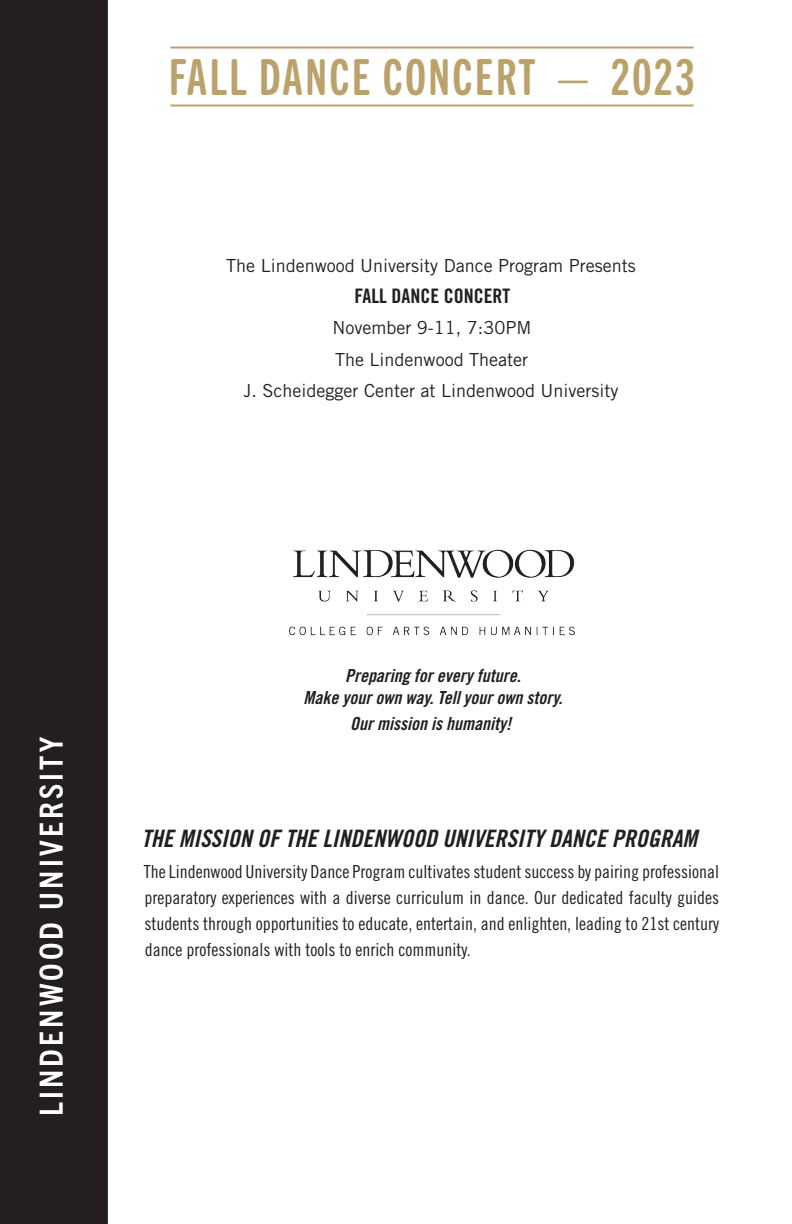
<style>
.page{position:relative;width:792px;height:1224px;background:#fff}
.page>*{position:absolute;margin:0;border:0;box-sizing:border-box;transform-origin:0 0}
.t1{font:50px "Trade Gothic Next SR Pro Bd Cm";letter-spacing:.05em;color:#bba16a}
.t2{font:700 condensed 32px "Trade Gothic Next LT Pro";letter-spacing:.1em;color:#fff}
.Directors_Note{font:24px "Trade Gothic LT Std Bd Cn 20 Obl";color:#231f20}
.Produciton_List{font:20px "Trade Gothic LT Std Bd Cn 20";color:#231f20}
.Directors_Note-2{font:18px/26px "Trade Gothic LT Std Cn 18";color:#231f20;text-align:justify}
.Produciton_List-2{font:18px "Trade Gothic LT Std";color:#231f20}
.Directors_Note-3{font:18px "Trade Gothic LT Std Bd Cn 20 Obl";color:#231f20}
</style>
<div class="page">
<div style="left:0;top:0;width:108px;height:1224px;background:#231f20"></div>
<hr style="left:170px;top:104px;width:524px;height:2px;background:#bba16a">
<hr style="left:170px;top:46px;width:524px;height:2px;background:#bba16a">
<img style="left:289px;top:549px;width:286px;height:87px">
<p class="t1" style="left:169px;top:43px;width:527px">FALL DANCE CONCERT — 2023</p>
<p class="Produciton_List-2" style="left:226px;top:255px;width:411px">The Lindenwood University Dance Program Presents</p>
<p class="Produciton_List" style="left:354px;top:284px;width:157px">FALL DANCE CONCERT</p>
<p class="Produciton_List-2" style="left:332px;top:317px;width:200px">November 9-11, 7:30PM</p>
<p class="Produciton_List-2" style="left:335px;top:348px;width:195px">The Lindenwood Theater</p>
<p class="Produciton_List-2" style="left:244px;top:380px;width:376px">J. Scheidegger Center at Lindenwood University</p>
<h2 class="t2" style="left:29px;top:1116px;width:381px;rotate:-90deg">LINDENWOOD UNIVERSITY</h2>
<p class="Directors_Note-3" style="left:345px;top:665px;width:177px">Preparing for every future.</p>
<p class="Directors_Note-3" style="left:303px;top:687px;width:261px">Make your own way. Tell your own story.</p>
<p class="Directors_Note-3" style="left:350px;top:713px;width:162px">Our mission is humanity!</p>
<p class="Directors_Note" style="left:141px;top:824px;width:557px">THE MISSION OF THE LINDENWOOD UNIVERSITY DANCE PROGRAM</p>
<p class="Directors_Note-2" style="left:144px;top:858px;width:577px">The Lindenwood University Dance Program cultivates student success by pairing professional preparatory experiences with a diverse curriculum in dance. Our dedicated faculty guides students through opportunities to educate, entertain, and enlighten, leading to 21st century dance professionals with tools to enrich community.</p>
</div>
